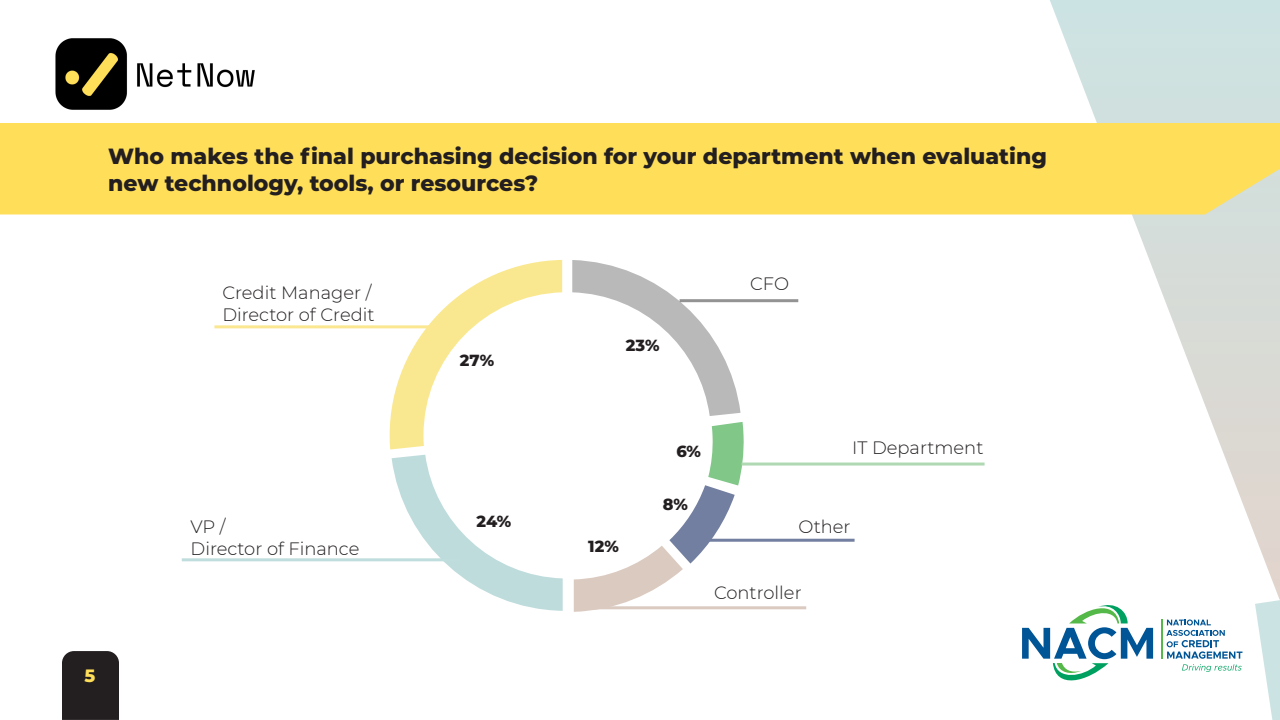
<style>
.page{position:relative;width:1280px;height:720px;background:#fff}
.page>*{position:absolute;margin:0;border:0;box-sizing:border-box;transform-origin:0 0}
.t1{font:800 22px "Montserrat";color:#231f20}
.t2{font:300 17.9px "Montserrat";color:#231f20}
.t3{font:800 17.9px "Montserrat";color:#ffde59}
.t4{font:800 16.1px "Montserrat";color:#231f20}
</style>
<div class="page">
<svg style="left:1049px;top:0;width:231px;height:399px"></svg>
<div style="left:0;top:123px;width:1280px;height:91px;background:#ffde59"></div>
<svg style="left:572px;top:260px;width:169px;height:156px"></svg>
<svg style="left:390px;top:260px;width:173px;height:351px"></svg>
<svg style="left:574px;top:422px;width:170px;height:190px"></svg>
<hr style="left:680px;top:299px;width:118px;height:3px;background:#939393">
<hr style="left:214px;top:325px;width:226px;height:3px;background:#fae790">
<hr style="left:742px;top:463px;width:243px;height:3px;background:#afd9b3">
<hr style="left:182px;top:558px;width:277px;height:3px;background:#bfdddd">
<hr style="left:706px;top:539px;width:149px;height:3px;background:#737fa0">
<hr style="left:591px;top:606px;width:215px;height:3px;background:#dbcac0">
<div style="left:62px;top:651px;width:57px;height:69px;background:#231f20"></div>
<img style="left:55px;top:38px;width:200px;height:72px">
<svg style="left:1022px;top:605px;width:131px;height:76px"></svg>
<hr style="left:1161px;top:620px;width:1px;height:39px;background:#54b948">
<svg style="left:1166px;top:399px;width:114px;height:321px"></svg>
<p class="t1" style="left:108px;top:141px;width:940px">Who makes the final purchasing decision for your department when evaluating</p>
<p class="t1" style="left:108px;top:167px;width:432px">new technology, tools, or resources?</p>
<p class="t3" style="left:85px;top:662px;width:12px">5</p>
<p class="t2" style="left:222px;top:281px;width:151px">Credit Manager /</p>
<p class="t2" style="left:222px;top:302px;width:154px">Director of Credit</p>
<p class="t2" style="left:191px;top:515px;width:37px">VP /</p>
<p class="t2" style="left:191px;top:536px;width:170px">Director of Finance</p>
<p class="t4" style="left:460px;top:348px;width:36px">27%</p>
<p class="t4" style="left:477px;top:510px;width:36px">24%</p>
<p class="t4" style="left:626px;top:333px;width:35px">23%</p>
<p class="t2" style="left:750px;top:272px;width:40px">CFO</p>
<p class="t4" style="left:588px;top:535px;width:32px">12%</p>
<p class="t4" style="left:677px;top:439px;width:26px">6%</p>
<p class="t4" style="left:663px;top:493px;width:27px">8%</p>
<p class="t2" style="left:852px;top:435px;width:133px">IT Department</p>
<p class="t2" style="left:799px;top:514px;width:54px">Other</p>
<p class="t2" style="left:714px;top:581px;width:89px">Controller</p>
</div>
